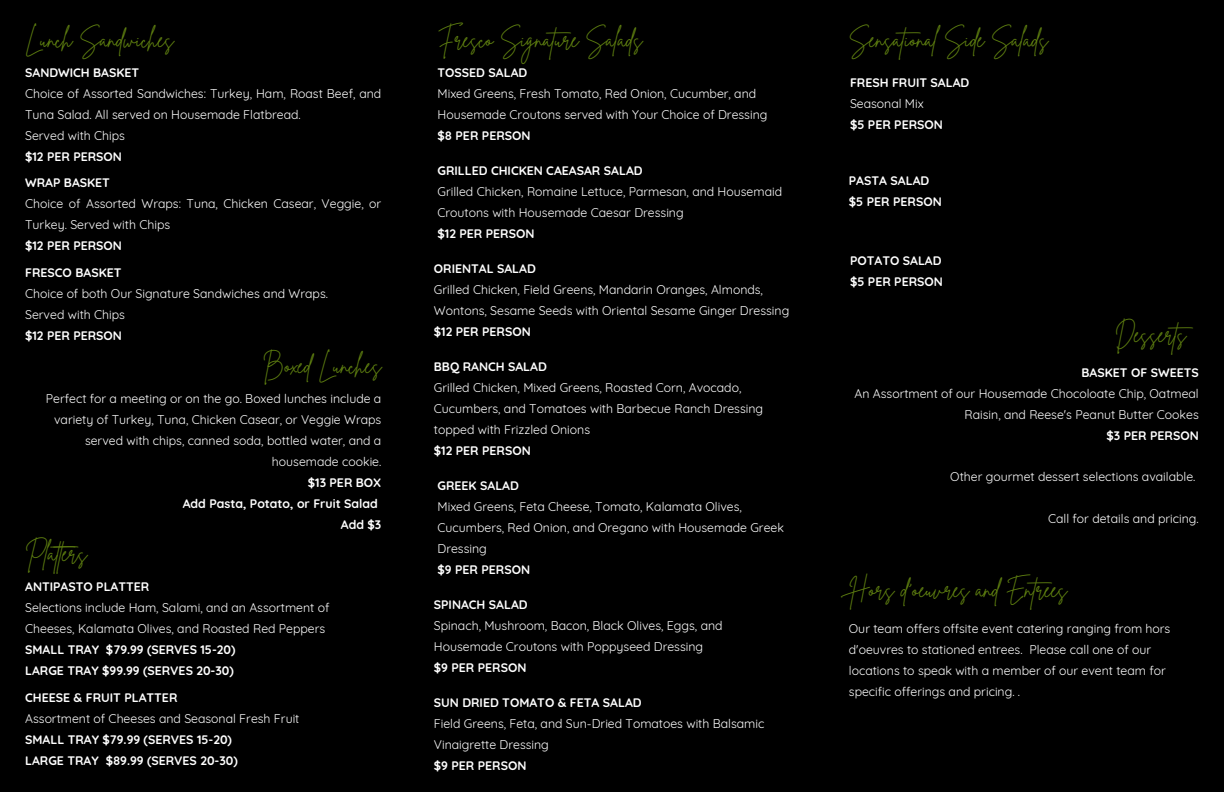
<style>
.page{position:relative;width:1224px;height:792px;background:#000}
.page>*{position:absolute;margin:0;border:0;box-sizing:border-box;transform-origin:0 0}
.t1{font:22.4px "Brittany Signature";color:#5f8010}
.t2{font:12.3px/21px "Quicksand";color:#fff}
.t3{font:700 12.3px "Quicksand";color:#fff}
</style>
<div class="page">
<p class="t1" style="left:25px;top:24px;width:150px">Lunch Sandwiches</p>
<p class="t3" style="left:25px;top:64px;width:116px">SANDWICH BASKET</p>
<p class="t2" style="left:25px;top:82px;width:358px">Choice of Assorted Sandwiches: Turkey, Ham, Roast Beef, and<br>Tuna Salad. All served on Housemade Flatbread.</p>
<p class="t2" style="left:25px;top:124px;width:101px">Served with Chips</p>
<p class="t3" style="left:25px;top:148px;width:98px">$12 PER PERSON</p>
<p class="t3" style="left:25px;top:175px;width:86px">WRAP BASKET</p>
<p class="t2" style="left:25px;top:193px;width:358px">Choice of Assorted Wraps: Tuna, Chicken Casear, Veggie, or<br>Turkey. Served with Chips</p>
<p class="t3" style="left:25px;top:238px;width:98px">$12 PER PERSON</p>
<p class="t3" style="left:25px;top:265px;width:98px">FRESCO BASKET</p>
<p class="t2" style="left:25px;top:283px;width:304px">Choice of both Our Signature Sandwiches and Wraps.</p>
<p class="t2" style="left:25px;top:304px;width:101px">Served with Chips</p>
<p class="t3" style="left:25px;top:328px;width:98px">$12 PER PERSON</p>
<p class="t1" style="left:263px;top:350px;width:120px">Boxed Lunches</p>
<p class="t2" style="left:46px;top:387px;width:337px;text-align:right">Perfect for a meeting or on the go. Boxed lunches include a variety of Turkey, Tuna, Chicken Casear, or Veggie Wraps served with chips, canned soda, bottled water, and a housemade cookie.</p>
<p class="t3" style="left:308px;top:474px;width:75px">$13 PER BOX</p>
<p class="t3" style="left:183px;top:495px;width:197px">Add Pasta, Potato, or Fruit Salad</p>
<p class="t3" style="left:341px;top:516px;width:42px">Add $3</p>
<p class="t1" style="left:25px;top:539px;width:63px">Platers</p>
<p class="t3" style="left:25px;top:579px;width:126px">ANTIPASTO PLATTER</p>
<p class="t2" style="left:25px;top:597px;width:306px">Selections include Ham, Salami, and an Assortment of<br>Cheeses, Kalamata Olives, and Roasted Red Peppers</p>
<p class="t3" style="left:25px;top:642px;width:212px">SMALL TRAY $79.99 (SERVES 15-20)</p>
<p class="t3" style="left:25px;top:663px;width:210px">LARGE TRAY $99.99 (SERVES 20-30)</p>
<p class="t3" style="left:25px;top:689px;width:154px">CHEESE &amp; FRUIT PLATTER</p>
<p class="t2" style="left:25px;top:708px;width:276px">Assortment of Cheeses and Seasonal Fresh Fruit</p>
<p class="t3" style="left:25px;top:731px;width:208px">SMALL TRAY $79.99 (SERVES 15-20)</p>
<p class="t3" style="left:25px;top:752px;width:214px">LARGE TRAY $89.99 (SERVES 20-30)</p>
<p class="t1" style="left:438px;top:24px;width:207px">Fresco Signature Salads</p>
<p class="t3" style="left:438px;top:64px;width:91px">TOSSED SALAD</p>
<p class="t2" style="left:438px;top:82px;width:331px">Mixed Greens, Fresh Tomato, Red Onion, Cucumber, and<br>Housemade Croutons served with Your Choice of Dressing</p>
<p class="t3" style="left:438px;top:127px;width:95px">$8 PER PERSON</p>
<p class="t3" style="left:438px;top:162px;width:207px">GRILLED CHICKEN CAEASAR SALAD</p>
<p class="t2" style="left:438px;top:181px;width:346px">Grilled Chicken, Romaine Lettuce, Parmesan, and Housemaid<br>Croutons with Housemade Caesar Dressing</p>
<p class="t3" style="left:438px;top:225px;width:98px">$12 PER PERSON</p>
<p class="t3" style="left:434px;top:260px;width:103px">ORIENTAL SALAD</p>
<p class="t2" style="left:434px;top:279px;width:357px">Grilled Chicken, Field Greens, Mandarin Oranges, Almonds,<br>Wontons, Sesame Seeds with Oriental Sesame Ginger Dressing</p>
<p class="t3" style="left:434px;top:323px;width:98px">$12 PER PERSON</p>
<p class="t3" style="left:434px;top:359px;width:115px">BBQ RANCH SALAD</p>
<p class="t2" style="left:434px;top:377px;width:331px">Grilled Chicken, Mixed Greens, Roasted Corn, Avocado,<br>Cucumbers, and Tomatoes with Barbecue Ranch Dressing topped with Frizzled Onions</p>
<p class="t3" style="left:434px;top:443px;width:98px">$12 PER PERSON</p>
<p class="t3" style="left:438px;top:478px;width:83px">GREEK SALAD</p>
<p class="t2" style="left:438px;top:496px;width:348px">Mixed Greens, Feta Cheese, Tomato, Kalamata Olives,<br>Cucumbers, Red Onion, and Oregano with Housemade Greek<br>Dressing</p>
<p class="t3" style="left:438px;top:562px;width:94px">$9 PER PERSON</p>
<p class="t3" style="left:434px;top:597px;width:95px">SPINACH SALAD</p>
<p class="t2" style="left:434px;top:615px;width:290px">Spinach, Mushroom, Bacon, Black Olives, Eggs, and<br>Housemade Croutons with Poppyseed Dressing</p>
<p class="t3" style="left:434px;top:660px;width:94px">$9 PER PERSON</p>
<p class="t3" style="left:434px;top:695px;width:209px">SUN DRIED TOMATO &amp; FETA SALAD</p>
<p class="t2" style="left:434px;top:713px;width:332px">Field Greens, Feta, and Sun-Dried Tomatoes with Balsamic<br>Vinaigrette Dressing</p>
<p class="t3" style="left:434px;top:758px;width:94px">$9 PER PERSON</p>
<p class="t1" style="left:849px;top:24px;width:201px">Sensational Side Salads</p>
<p class="t3" style="left:850px;top:75px;width:121px">FRESH FRUIT SALAD</p>
<p class="t2" style="left:850px;top:93px;width:75px">Seasonal Mix</p>
<p class="t3" style="left:850px;top:117px;width:94px">$5 PER PERSON</p>
<p class="t3" style="left:849px;top:173px;width:82px">PASTA SALAD</p>
<p class="t3" style="left:849px;top:194px;width:94px">$5 PER PERSON</p>
<p class="t3" style="left:850px;top:252px;width:93px">POTATO SALAD</p>
<p class="t3" style="left:850px;top:273px;width:94px">$5 PER PERSON</p>
<p class="t1" style="left:1115px;top:320px;width:86px">Desserts</p>
<p class="t3" style="left:1082px;top:364px;width:119px">BASKET OF SWEETS</p>
<p class="t2" style="left:854px;top:382px;width:346px;text-align:right">An Assortment of our Housemade Chocoloate Chip, Oatmeal<br>Raisin, and Reese's Peanut Butter Cookes</p>
<p class="t3" style="left:1107px;top:427px;width:94px">$3 PER PERSON</p>
<p class="t2" style="left:950px;top:466px;width:247px">Other gourmet dessert selections available.</p>
<p class="t2" style="left:1048px;top:508px;width:152px">Call for details and pricing.</p>
<p class="t1" style="left:850px;top:575px;width:219px">Hors d'oeuvres and Entrees</p>
<p class="t2" style="left:849px;top:617px;width:323px">Our team offers offsite event catering ranging from hors d'oeuvres to stationed entrees. Please call one of our locations to speak with a member of our event team for specific offerings and pricing. .</p>
</div>
